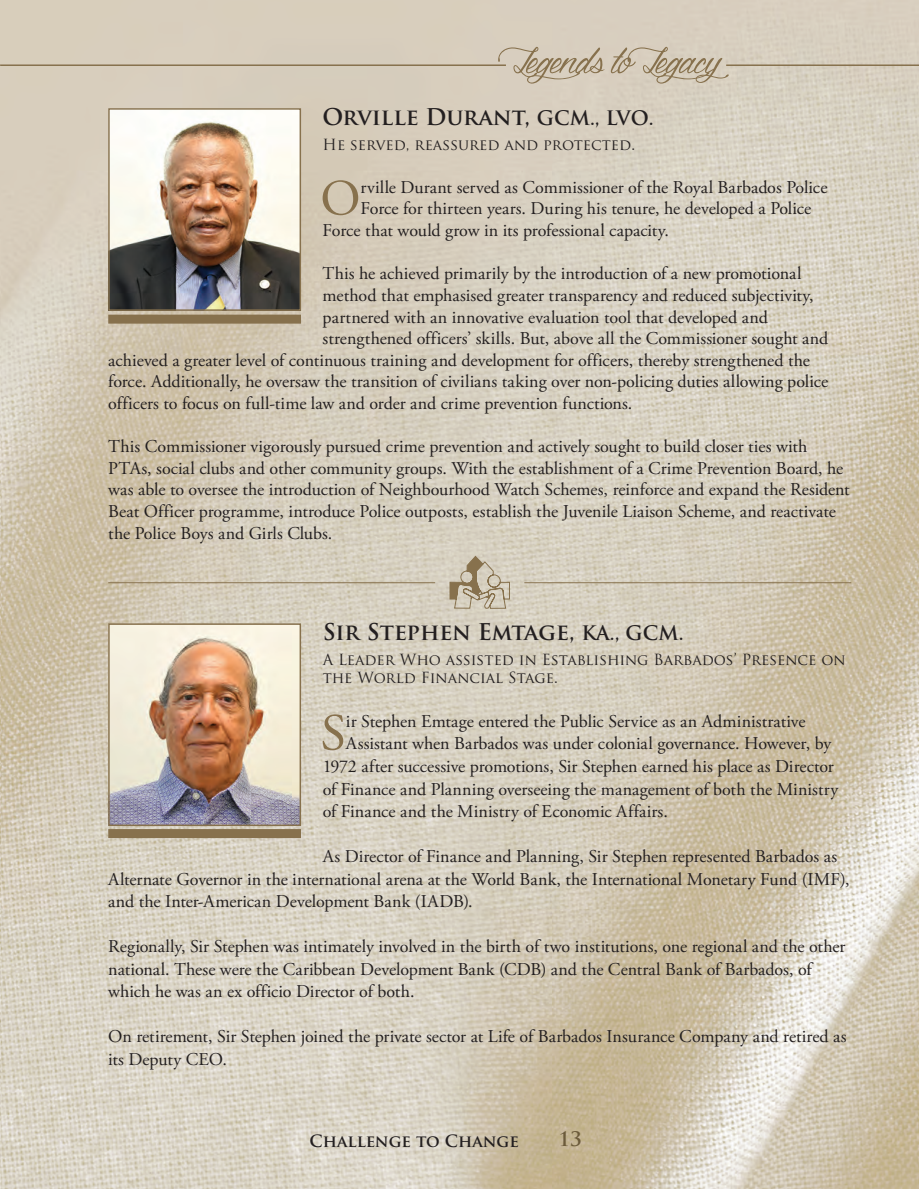
<style>
.page{position:relative;width:919px;height:1189px;background:#fff}
.page>*{position:absolute;margin:0;border:0;box-sizing:border-box;transform-origin:0 0}
.t1{font:82.5px "Dragonis Coming";color:#87714d}
.t2{font:51.9px "Adobe Garamond Pro";color:#87714d}
.t3{font:50.55px "Adobe Garamond Pro";color:#87714d}
.t4{font:700 22.5px "Trajan Pro";color:#231f20}
.t5{font:700 19.5px "Trajan Pro";color:#6c5b3b}
.t6{font:18px/22.5px "Adobe Garamond Pro";color:#231f20}
.t7{font:700 16.5px "Trajan Pro";color:#231f20}
.t8{font:15px/18px "Trajan Pro";color:#231f20}
.s1{font-size:19.5px}
</style>
<div class="page">
<img style="left:0;top:0;width:918px;height:1188px">
<hr style="left:726px;top:64px;width:192px;height:2px;background:#87714d">
<hr style="left:0;top:64px;width:506px;height:2px;background:#87714d">
<hr style="left:108px;top:582px;width:327px;height:1px;background:#87714d">
<hr style="left:524px;top:582px;width:327px;height:1px;background:#87714d">
<svg style="left:449px;top:555px;width:61px;height:53px;background:#c1b7a2"></svg>
<img style="left:111px;top:111px;width:187px;height:197px">
<div style="left:108px;top:108px;width:193px;height:203px;border:2px solid #87714d"></div>
<img style="left:111px;top:626px;width:187px;height:197px">
<div style="left:108px;top:623px;width:193px;height:203px;border:2px solid #87714d"></div>
<div style="left:108px;top:314px;width:193px;height:9px;background:#87714d"></div>
<div style="left:108px;top:829px;width:193px;height:9px;background:#87714d"></div>
<h1 class="t1" style="left:502px;top:-4px;width:218px">Legends to Legacy</h1>
<p class="t4" style="left:322px;top:103px;width:332px">Orville Durant, <span class="s1">GCM., LVO.</span></p>
<p class="t8" style="left:322px;top:135px;width:314px">He served, reassured and protected.</p>
<h3 class="t3" style="left:320px;top:168px;width:42px">O</h3>
<p class="t6" style="left:360px;top:176px;width:468px">rville Durant served as Commissioner of the Royal Barbados Police</p>
<p class="t6" style="left:360px;top:198px;width:452px">Force for thirteen years. During his tenure, he developed a Police</p>
<p class="t6" style="left:322px;top:220px;width:348px">Force that would grow in its professional capacity.</p>
<p class="t6" style="left:322px;top:263px;width:480px">This he achieved primarily by the introduction of a new promotional</p>
<p class="t6" style="left:322px;top:284px;width:492px">method that emphasised greater transparency and reduced subjectivity,</p>
<p class="t6" style="left:322px;top:306px;width:446px">partnered with an innovative evaluation tool that developed and</p>
<p class="t6" style="left:322px;top:328px;width:507px">strengthened officers’ skills. But, above all the Commissioner sought and</p>
<p class="t6" style="left:108px;top:349px;width:703px">achieved a greater level of continuous training and development for officers, thereby strengthened the</p>
<p class="t6" style="left:108px;top:371px;width:721px">force. Additionally, he oversaw the transition of civilians taking over non-policing duties allowing police</p>
<p class="t6" style="left:108px;top:392px;width:525px">officers to focus on full-time law and order and crime prevention functions.</p>
<p class="t6" style="left:108px;top:436px;width:743px;line-height:21.6px">This Commissioner vigorously pursued crime prevention and actively sought to build closer ties with PTAs, social clubs and other community groups. With the establishment of a Crime Prevention Board, he was able to oversee the introduction of Neighbourhood Watch Schemes, reinforce and expand the Resident Beat Officer programme, introduce Police outposts, establish the Juvenile Liaison Scheme, and reactivate the Police Boys and Girls Clubs.</p>
<p class="t4" style="left:322px;top:618px;width:362px">Sir Stephen Emtage, <span class="s1">KA., GCM.</span></p>
<p class="t8" style="left:322px;top:650px;width:524px">A Leader Who assisted in Establishing Barbados’ Presence on the World Financial Stage.</p>
<h2 class="t2" style="left:320px;top:701px;width:27px">S</h2>
<p class="t6" style="left:346px;top:710px;width:461px">ir Stephen Emtage entered the Public Service as an Administrative</p>
<p class="t6" style="left:346px;top:733px;width:487px">Assistant when Barbados was under colonial governance. However, by</p>
<p class="t6" style="left:322px;top:755px;width:512px">1972 after successive promotions, Sir Stephen earned his place as Director</p>
<p class="t6" style="left:322px;top:778px;width:517px">of Finance and Planning overseeing the management of both the Ministry</p>
<p class="t6" style="left:322px;top:800px;width:346px">of Finance and the Ministry of Economic Affairs.</p>
<p class="t6" style="left:108px;top:845px;width:743px;text-indent:214px">As Director of Finance and Planning, Sir Stephen represented Barbados as<br>Alternate Governor in the international arena at the World Bank, the International Monetary Fund (IMF), and the Inter-American Development Bank (IADB).</p>
<p class="t6" style="left:108px;top:935px;width:738px">Regionally, Sir Stephen was intimately involved in the birth of two institutions, one regional and the other national. These were the Caribbean Development Bank (CDB) and the Central Bank of Barbados, of which he was an ex officio Director of both.</p>
<p class="t6" style="left:108px;top:1025px;width:740px">On retirement, Sir Stephen joined the private sector at Life of Barbados Insurance Company and retired as its Deputy CEO.</p>
<p class="t7" style="left:309px;top:1130px;width:211px">Challenge to Change</p>
<p class="t5" style="left:558px;top:1127px;width:25px">13</p>
</div>
